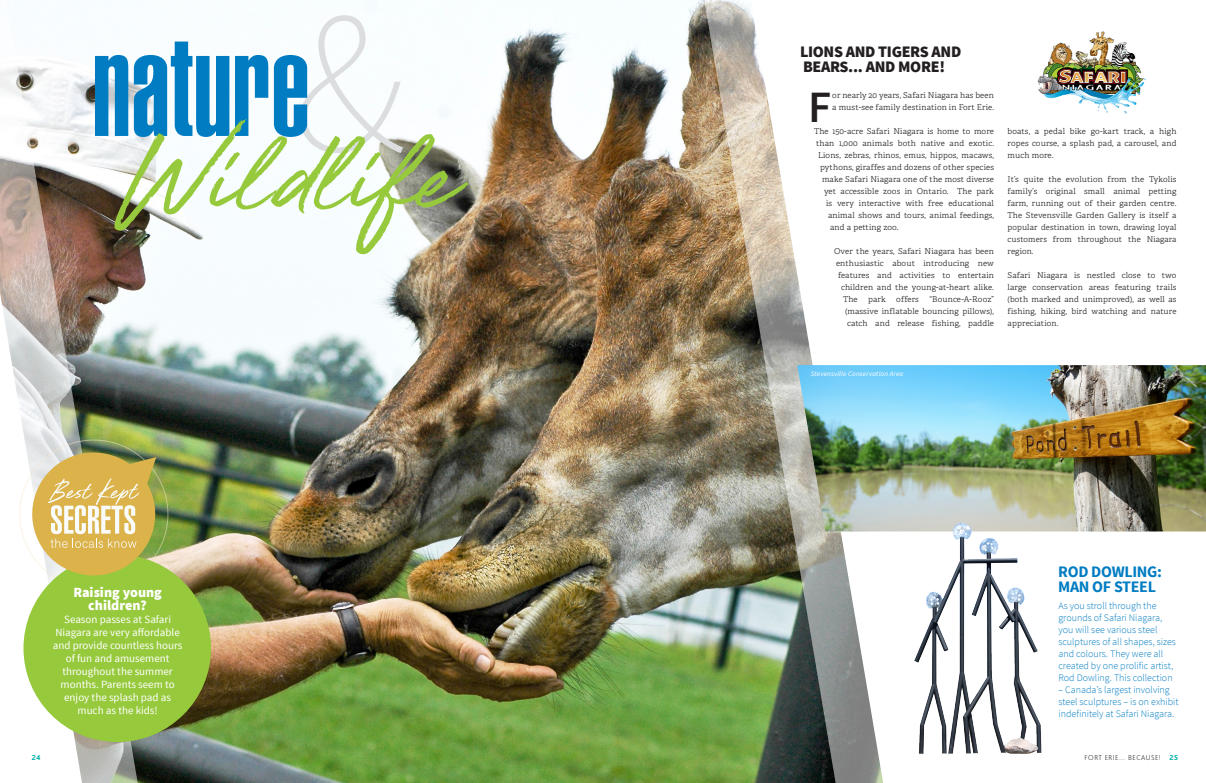
<style>
.page{position:relative;width:1206px;height:783px;background:#fff}
.page>*{position:absolute;margin:0;border:0;box-sizing:border-box;transform-origin:0 0}
.t1{font:139.9px "Helvetica LT Std Ultra Comp";color:#007cc2}
.t2{font:111.5px "Mighty River";color:#96c93c}
.t3{font:600 44.7px "Source Sans Pro";color:#231f20}
.t4{font:900 16px/15px "Source Sans Pro";letter-spacing:-.02em;color:#231f20}
.t5{font:700 16px/15px "Source Sans Pro";letter-spacing:-.02em;color:#007cc2}
.t6{font:900 14px/13px "Source Sans Pro";color:#fff;text-align:center}
.t7{font:11px/13px "Source Sans Pro";color:#fff;text-align:center}
.t8{font:300 10px/12px "Source Sans Pro";color:#007cc2}
.t9{font:300 8px/12px "Adelle";letter-spacing:.02em;color:#231f20;text-align:justify}
.t10{font:200 7.5px "Bliss 2";letter-spacing:.06em;color:#231f20}
.t11{font:italic 7px "Source Sans Pro";letter-spacing:.02em;color:#fff}
.s1{font-family:"Source Sans Pro";font-weight:200;font-size:201.6px;color:#dcdddf}
.s2{font-family:"Source Sans Pro Regular 2"}
.s3{font-family:"Source Sans Pro Light 2";font-weight:400}
.s4{font-weight:800;color:#00b0a9}
</style>
<div class="page">
<img style="left:148px;top:0;width:555px;height:783px">
<img style="left:703px;top:0;width:180px;height:783px">
<img style="left:0;top:60px;width:148px;height:723px">
<div style="left:23px;top:554px;width:188px;height:188px;background:#96c93c;border-radius:50%"></div>
<svg style="left:24px;top:444px;width:140px;height:140px"></svg>
<img style="left:1037px;top:31px;width:109px;height:83px">
<img style="left:797px;top:365px;width:409px;height:167px">
<img style="left:908px;top:518px;width:140px;height:236px">
<h2 class="t1" style="left:92px;top:7px;width:315px">nature<span class="s1">&amp;</span></h2>
<h2 class="t2" style="left:127px;top:104px;width:332px">Wildlife</h2>
<h3 class="t6" style="left:73px;top:586px;width:90px">Raising young children?</h3>
<p class="t7" style="left:53px;top:613px;width:131px">Season passes at Safari<br>Niagara are very affordable and provide countless hours of fun and amusement <span class="s2">throughout the summer months. Parents seem to </span>enjoy the splash pad as much as the kids!</p>
<h3 class="t4" style="left:800px;top:45px;width:163px">LIONS AND TIGERS AND<br>BEARS... AND MORE!</h3>
<p class="t3" style="left:808px;top:79px;width:25px">F</p>
<p class="t9" style="left:832px;top:89px;width:163px">or nearly 20 years, Safari Niagara has been a must-see family destination in Fort Erie.</p>
<p class="t9" style="left:814px;top:125px;width:181px">The 150-acre Safari Niagara is home to more</p>
<p class="t9" style="left:816px;top:137px;width:180px">than 1,000 animals both native and exotic.</p>
<p class="t9" style="left:818px;top:149px;width:177px">Lions, zebras, rhinos, emus, hippos, macaws,</p>
<p class="t9" style="left:820px;top:161px;width:176px">pythons, giraffes and dozens of other species</p>
<p class="t9" style="left:822px;top:173px;width:174px">make Safari Niagara one of the most diverse</p>
<p class="t9" style="left:824px;top:185px;width:171px">yet accessible zoos in Ontario. The park</p>
<p class="t9" style="left:826px;top:197px;width:169px">is very interactive with free educational</p>
<p class="t9" style="left:828px;top:209px;width:167px">animal shows and tours, animal feedings,</p>
<p class="t9" style="left:830px;top:221px;width:70px">and a petting zoo.</p>
<p class="t9" style="left:834px;top:245px;width:162px">Over the years, Safari Niagara has been</p>
<p class="t9" style="left:836px;top:257px;width:159px">enthusiastic about introducing new</p>
<p class="t9" style="left:838px;top:269px;width:157px">features and activities to entertain</p>
<p class="t9" style="left:841px;top:281px;width:154px">children and the young-at-heart alike.</p>
<p class="t9" style="left:843px;top:293px;width:16px">The</p>
<p class="t9" style="left:868px;top:293px;width:19px">park</p>
<p class="t9" style="left:896px;top:293px;width:24px">offers</p>
<p class="t9" style="left:845px;top:293px;width:151px;text-indent:84px">“Bounce-A-Rooz” (massive inflatable bouncing pillows), catch and release fishing, paddle</p>
<p class="t9" style="left:1008px;top:125px;width:170px">boats, a pedal bike go-kart track, a high ropes course, a splash pad, a carousel, and much more.</p>
<p class="t9" style="left:1008px;top:173px;width:170px">It’s quite the evolution from the Tykolis family’s original small animal petting farm, running out of their garden centre.<br>The Stevensville Garden Gallery is itself a popular destination in town, drawing loyal customers from throughout the Niagara region.</p>
<p class="t9" style="left:1008px;top:269px;width:170px">Safari Niagara is nestled close to two large conservation areas featuring trails (both marked and unimproved), as well as fishing, hiking, bird watching and nature appreciation.</p>
<p class="t11" style="left:811px;top:369px;width:94px">Stevensville Conservation Area</p>
<h3 class="t5" style="left:1058px;top:564px;width:105px">ROD DOWLING:<br>MAN OF STEEL</h3>
<p class="t8" style="left:1058px;top:600px;width:119px">As you stroll through the grounds of Safari Niagara, you will see various steel sculptures of all shapes, sizes and colours. They were all <span class="s3">created by one prolific artist,<br></span>Rod Dowling. This collection</p>
<p class="t8" style="left:1058px;top:684px;width:122px">– Canada’s largest involving steel sculptures – is on exhibit <span class="s3">indefinitely at Safari Niagara.</span></p>
<p class="t10" style="left:1085px;top:753px;width:95px">FORT ERIE… BECAUSE! <span class="s4">25</span></p>
</div>
